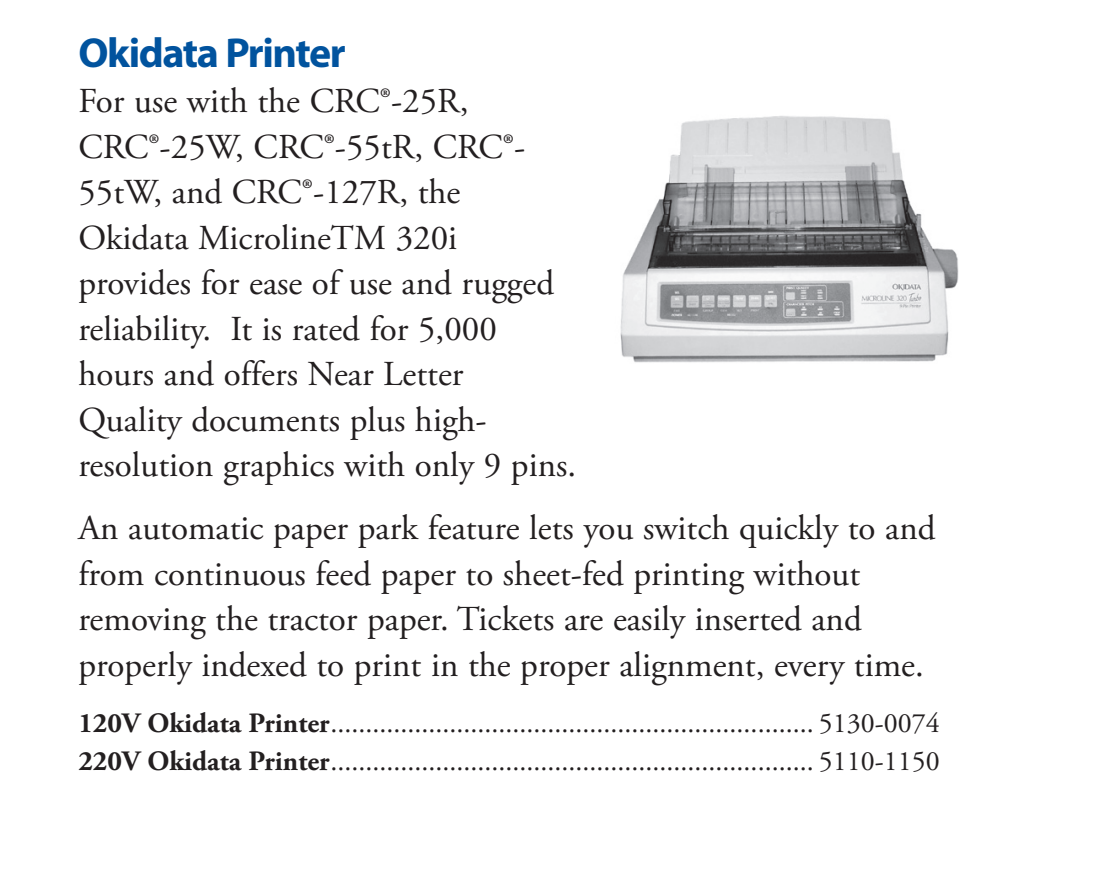
<style>
.page{position:relative;width:1103px;height:882px;background:#fff}
.page>*{position:absolute;margin:0;border:0;box-sizing:border-box;transform-origin:0 0}
.t1{font:700 42px "Myriad Pro";letter-spacing:-.035em;color:#01539e}
.t2{font:35px/45.5px "Adobe Garamond Pro";color:#231f20}
.t3{font:28px/38.5px "Adobe Garamond Pro";color:#231f20}
.s1{font-weight:700}
</style>
<div class="page">
<img style="left:620px;top:116px;width:339px;height:247px">
<p class="t1" style="left:78px;top:25px;width:269px">Okidata Printer</p>
<p class="t2" style="left:78px;top:79px;width:499px">For use with the CRC®-25R,<br>CRC®-25W, CRC®-55tR, CRC®-<br>55tW, and CRC®-127R, the<br>Okidata MicrolineTM 320i provides for ease of use and rugged reliability. It is rated for 5,000 hours and offers Near Letter<br>Quality documents plus high&shy;resolution graphics with only 9 pins.</p>
<p class="t2" style="left:78px;top:507px;width:858px">An automatic paper park feature lets you switch quickly to and from continuous feed paper to sheet-fed printing without removing the tractor paper. Tickets are easily inserted and properly indexed to print in the proper alignment, every time.</p>
<p class="t3" style="left:78px;top:705px;width:862px"><span class="s1">120V Okidata Printer</span>..................................................................... 5130-0074<br><span class="s1">220V Okidata Printer</span>..................................................................... 5110-1150</p>
</div>
